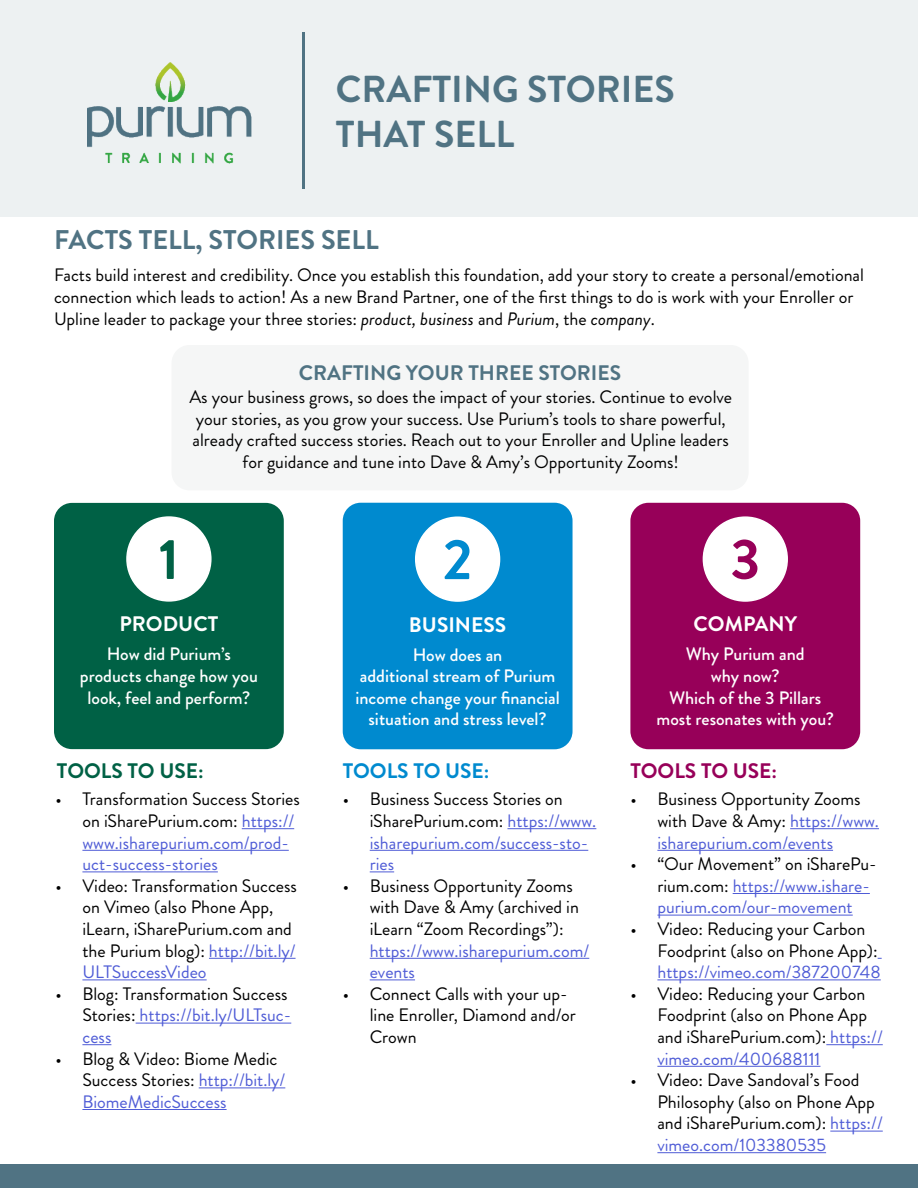
<style>
.page{position:relative;width:918px;height:1188px;background:#fff}
.page>*{position:absolute;margin:0;border:0;box-sizing:border-box;transform-origin:0 0}
.t1{font:700 57px "Brandon Grotesque";color:#006145}
.t2{font:700 57px "Brandon Grotesque";color:#008acf}
.t3{font:700 57px "Brandon Grotesque";color:#970059}
.t4{font:700 37.5px/45px "Brandon Grotesque";color:#507383}
.t5{font:700 27px "Brandon Grotesque";color:#507383}
.t6{font:700 21px "Brandon Grotesque";color:#507383}
.t7{font:700 21px "Brandon Grotesque";color:#fff}
.t8{font:700 21px "Brandon Grotesque";color:#006145}
.t9{font:700 21px "Brandon Grotesque";color:#008acf}
.t10{font:700 21px "Brandon Grotesque";color:#970059}
.t11{font:18px/21.6px "Brandon Grotesque";color:#000}
.t12{font:18px/21.6px "Brandon Grotesque";color:#4f5cd6}
.t13{font:500 18px/21.6px "Brandon Grotesque";color:#fff;text-align:center}
.s1{font-style:italic}
.s2{color:#000}
.s3{color:#4f5cd6}
</style>
<div class="page">
<div style="left:172px;top:345px;width:577px;height:145px;background:#f5f6f6;border-radius:18px"></div>
<div style="left:0;top:0;width:918px;height:217px;background:#edf1f2"></div>
<img style="left:87px;top:63px;width:164px;height:101px">
<hr style="left:303px;top:32px;width:2px;height:156px;background:#507383">
<div style="left:54px;top:503px;width:230px;height:246px;background:#006145;border-radius:18px"></div>
<div style="left:127px;top:517px;width:84px;height:84px;background:#fff;border-radius:50%"></div>
<div style="left:126px;top:516px;width:86px;height:86px;border:2px solid #fff;border-radius:50%"></div>
<div style="left:343px;top:503px;width:230px;height:246px;background:#008acf;border-radius:18px"></div>
<div style="left:416px;top:517px;width:84px;height:84px;background:#fff;border-radius:50%"></div>
<div style="left:415px;top:516px;width:85px;height:86px;border:2px solid #fff;border-radius:50%"></div>
<div style="left:630px;top:503px;width:230px;height:246px;background:#970059;border-radius:18px"></div>
<div style="left:703px;top:517px;width:84px;height:84px;background:#fff;border-radius:50%"></div>
<div style="left:703px;top:516px;width:85px;height:86px;border:2px solid #fff;border-radius:50%"></div>
<div style="left:0;top:1165px;width:918px;height:23px;background:#507383"></div>
<hr style="left:242px;top:828px;width:52px;height:1px;background:#4f5cd6">
<hr style="left:82px;top:850px;width:207px;height:1px;background:#4f5cd6">
<hr style="left:82px;top:871px;width:136px;height:1px;background:#4f5cd6">
<hr style="left:209px;top:958px;width:87px;height:1px;background:#4f5cd6">
<hr style="left:82px;top:979px;width:125px;height:1px;background:#4f5cd6">
<hr style="left:136px;top:1023px;width:155px;height:1px;background:#4f5cd6">
<svg style="left:82px;top:1044px;width:29px;height:1px"></svg>
<hr style="left:199px;top:1087px;width:86px;height:1px;background:#4f5cd6">
<hr style="left:82px;top:1109px;width:145px;height:1px;background:#4f5cd6">
<hr style="left:507px;top:828px;width:89px;height:1px;background:#4f5cd6">
<hr style="left:370px;top:850px;width:218px;height:1px;background:#4f5cd6">
<svg style="left:370px;top:871px;width:24px;height:1px"></svg>
<hr style="left:370px;top:958px;width:219px;height:1px;background:#4f5cd6">
<hr style="left:370px;top:979px;width:45px;height:1px;background:#4f5cd6">
<hr style="left:790px;top:828px;width:89px;height:1px;background:#4f5cd6">
<hr style="left:657px;top:850px;width:176px;height:1px;background:#4f5cd6">
<hr style="left:733px;top:893px;width:137px;height:1px;background:#4f5cd6">
<hr style="left:657px;top:915px;width:196px;height:1px;background:#4f5cd6">
<hr style="left:657px;top:979px;width:224px;height:1px;background:#4f5cd6">
<hr style="left:826px;top:1044px;width:57px;height:1px;background:#4f5cd6">
<hr style="left:657px;top:1066px;width:163px;height:1px;background:#4f5cd6">
<hr style="left:830px;top:1131px;width:53px;height:1px;background:#4f5cd6">
<hr style="left:657px;top:1152px;width:169px;height:1px;background:#4f5cd6">
<h2 class="t4" style="left:336px;top:67px;width:341px">CRAFTING STORIES<br>THAT SELL</h2>
<h3 class="t5" style="left:54px;top:221px;width:326px">FACTS TELL, STORIES SELL</h3>
<p class="t11" style="left:54px;top:265px;width:812px">Facts build interest and credibility. Once you establish this foundation, add your story to create a personal/emotional connection which leads to action! As a new Brand Partner, one of the first things to do is work with your Enroller or<br>Upline leader to package your three stories: <span class="s1">product, business</span> and <span class="s1">Purium</span>, the <span class="s1">company</span>.</p>
<p class="t6" style="left:299px;top:358px;width:324px">CRAFTING YOUR THREE STORIES</p>
<p class="t11" style="left:189px;top:386px;width:544px;text-align:center">As your business grows, so does the impact of your stories. Continue to evolve your stories, as you grow your success. Use Purium’s tools to share powerful, already crafted success stories. Reach out to your Enroller and Upline leaders for guidance and tune into Dave &amp; Amy’s Opportunity Zooms!</p>
<h1 class="t1" style="left:159px;top:520px;width:22px">1</h1>
<p class="t7" style="left:120px;top:609px;width:100px">PRODUCT</p>
<p class="t13" style="left:80px;top:644px;width:179px">How did Purium’s products change how you look, feel and perform?</p>
<h1 class="t2" style="left:443px;top:520px;width:31px">2</h1>
<p class="t7" style="left:409px;top:610px;width:99px">BUSINESS</p>
<p class="t13" style="left:355px;top:644px;width:206px">How does an<br>additional stream of Purium income change your financial situation and stress level?</p>
<h1 class="t3" style="left:730px;top:519px;width:31px">3</h1>
<p class="t7" style="left:694px;top:610px;width:105px">COMPANY</p>
<p class="t13" style="left:657px;top:644px;width:179px">Why Purium and<br>why now?<br>Which of the 3 Pillars most resonates with you?</p>
<p class="t8" style="left:57px;top:756px;width:148px">TOOLS TO USE:</p>
<p class="t9" style="left:343px;top:756px;width:148px">TOOLS TO USE:</p>
<p class="t10" style="left:630px;top:756px;width:148px">TOOLS TO USE:</p>
<p class="t12" style="left:82px;top:789px;width:219px;text-indent:-27px"><span class="s2">• Transformation Success Stories on iSharePurium.com:</span> https:// www.isharepurium.com/prod&shy;uct-success-stories</p>
<p class="t11" style="left:82px;top:875px;width:216px;text-indent:-27px">• Video: Transformation Success on Vimeo (also Phone App, iLearn, iSharePurium.com and the Purium blog): <span class="s3">http://bit.ly/<br>ULTSuccessVideo</span></p>
<p class="t11" style="left:82px;top:983px;width:210px;text-indent:-27px">• Blog: Transformation Success<br>Stories: <span class="s3">https://bit.ly/ULTsuc&shy;cess</span></p>
<p class="t11" style="left:82px;top:1048px;width:204px;text-indent:-27px">• Blog &amp; Video: Biome Medic<br>Success Stories: <span class="s3">http://bit.ly/<br>BiomeMedicSuccess</span></p>
<p class="t12" style="left:370px;top:789px;width:228px;text-indent:-27px"><span class="s2">• Business Success Stories on iSharePurium.com:</span> https://www. isharepurium.com/success-sto&shy;ries</p>
<p class="t11" style="left:370px;top:875px;width:211px;text-indent:-27px">• Business Opportunity Zooms with Dave &amp; Amy (archived in iLearn “Zoom Recordings”):</p>
<p class="t12" style="left:370px;top:940px;width:221px">https://www.isharepurium.com/ events</p>
<p class="t11" style="left:370px;top:983px;width:208px;text-indent:-27px">• Connect Calls with your up&shy;line Enroller, Diamond and/or<br>Crown</p>
<p class="t11" style="left:657px;top:789px;width:223px;text-indent:-27px">• Business Opportunity Zooms with Dave &amp; Amy: <span class="s3">https://www. isharepurium.com/events</span></p>
<p class="t12" style="left:657px;top:853px;width:221px;text-indent:-27px"><span class="s2">• “Our Movement” on iSharePu&shy;rium.com:</span> https://www.ishare&shy;purium.com/our-movement</p>
<p class="t11" style="left:657px;top:918px;width:222px;text-indent:-27px">• Video: Reducing your Carbon<br>Foodprint (also on Phone App):</p>
<p class="t12" style="left:657px;top:961px;width:225px">https://vimeo.com/387200748</p>
<p class="t11" style="left:657px;top:983px;width:227px;text-indent:-27px">• Video: Reducing your Carbon<br>Foodprint (also on Phone App and iSharePurium.com): <span class="s3">https:// vimeo.com/400688111</span></p>
<p class="t11" style="left:657px;top:1069px;width:227px;text-indent:-27px">• Video: Dave Sandoval’s Food<br>Philosophy (also on Phone App and iSharePurium.com): <span class="s3">https:// vimeo.com/103380535</span></p>
</div>
